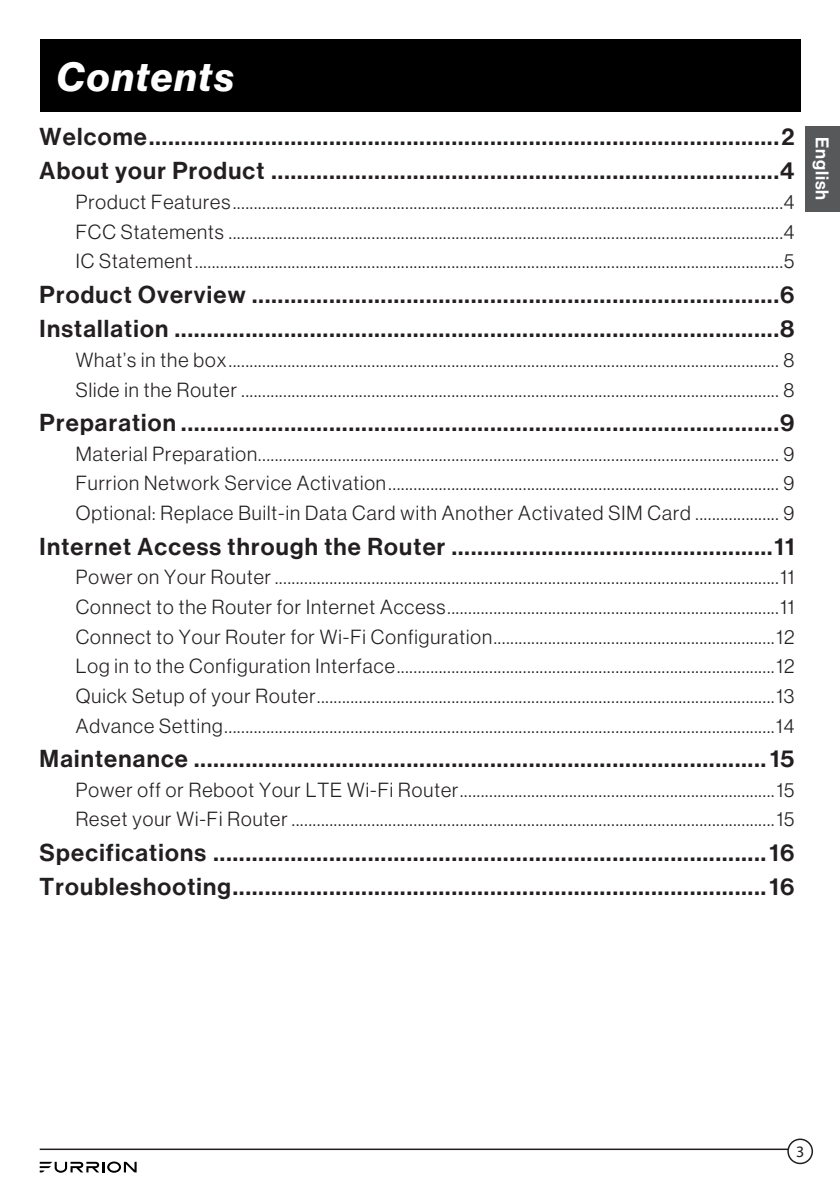
<style>
.page{position:relative;width:840px;height:1191px;background:#fff}
.page>*{position:absolute;margin:0;border:0;box-sizing:border-box;transform-origin:0 0}
.Body_-_Heading_noTOC{font:40px "N Haas Grotesk DS Pro 76 Bd It";letter-spacing:.05em;color:#fff}
.TOC_-_L1{font:24px "N Haas Grotesk DS Pro 65 Md";letter-spacing:.05em;color:#231f20}
.t1{font:20px "N Haas Grotesk DS Pro 45 Lt";letter-spacing:.05em;color:#231f20}
.t2{font:18px "N Haas Grotesk DS Pro 65 Md";letter-spacing:.05em;color:#fff}
.t3{font:16px "Myriad Pro";color:#231f20}
</style>
<div class="page">
<hr style="left:40px;top:1148px;width:759px;height:2px;background:#231f20">
<svg style="left:40px;top:1161px;width:96px;height:11px"></svg>
<div style="left:787px;top:1139px;width:24px;height:24px;background:#fff;border-radius:50%"></div>
<div style="left:786px;top:1138px;width:26px;height:26px;border:2px solid #231f20;border-radius:50%"></div>
<div style="left:805px;top:126px;width:34px;height:85px;background:#57585a"></div>
<div style="left:40px;top:40px;width:759px;height:72px;background:#000"></div>
<p class="Body_-_Heading_noTOC" style="left:57px;top:54px;width:179px">Contents</p>
<p class="TOC_-_L1" style="left:40px;top:122px;width:756px">Welcome..................................................................................................2</p>
<p class="TOC_-_L1" style="left:40px;top:157px;width:756px">About your Product ...............................................................................4</p>
<p class="t1" style="left:76px;top:191px;width:720px">Product Features...................................................................................................................................4</p>
<p class="t1" style="left:76px;top:220px;width:720px">FCC Statements ....................................................................................................................................4</p>
<p class="t1" style="left:76px;top:250px;width:720px">IC Statement............................................................................................................................................5</p>
<p class="TOC_-_L1" style="left:40px;top:280px;width:756px">Product Overview ..................................................................................6</p>
<p class="TOC_-_L1" style="left:40px;top:315px;width:756px">Installation ..............................................................................................8</p>
<p class="t1" style="left:76px;top:348px;width:720px">What’s in the box................................................................................................................................... 8</p>
<p class="t1" style="left:76px;top:378px;width:720px">Slide in the Router ................................................................................................................................ 8</p>
<p class="TOC_-_L1" style="left:40px;top:409px;width:756px">Preparation .............................................................................................9</p>
<p class="t1" style="left:76px;top:442px;width:720px">Material Preparation............................................................................................................................ 9</p>
<p class="t1" style="left:76px;top:472px;width:720px">Furrion Network Service Activation............................................................................................. 9</p>
<p class="t1" style="left:76px;top:502px;width:720px">Optional: Replace Built-in Data Card with Another Activated SIM Card .................... 9</p>
<p class="TOC_-_L1" style="left:40px;top:532px;width:756px">Internet Access through the Router ..................................................11</p>
<p class="t1" style="left:76px;top:566px;width:720px">Power on Your Router ........................................................................................................................11</p>
<p class="t1" style="left:76px;top:595px;width:720px">Connect to the Router for Internet Access...............................................................................11</p>
<p class="t1" style="left:76px;top:625px;width:720px">Connect to Your Router for Wi-Fi Configuration...................................................................12</p>
<p class="t1" style="left:76px;top:655px;width:720px">Log in to the Configuration Interface..........................................................................................12</p>
<p class="t1" style="left:76px;top:684px;width:720px">Quick Setup of your Router.............................................................................................................13</p>
<p class="t1" style="left:76px;top:714px;width:720px">Advance Setting...................................................................................................................................14</p>
<p class="TOC_-_L1" style="left:40px;top:745px;width:756px">Maintenance .........................................................................................15</p>
<p class="t1" style="left:76px;top:778px;width:720px">Power off or Reboot Your LTE Wi-Fi Router...........................................................................15</p>
<p class="t1" style="left:76px;top:808px;width:720px">Reset your Wi-Fi Router ...................................................................................................................15</p>
<p class="TOC_-_L1" style="left:40px;top:838px;width:756px">Specifications ......................................................................................16</p>
<p class="TOC_-_L1" style="left:40px;top:873px;width:756px">Troubleshooting...................................................................................16</p>
<p class="t2" style="left:832px;top:137px;width:65px;rotate:90deg">English</p>
<p class="t3" style="left:795px;top:1143px;width:10px">3</p>
</div>
